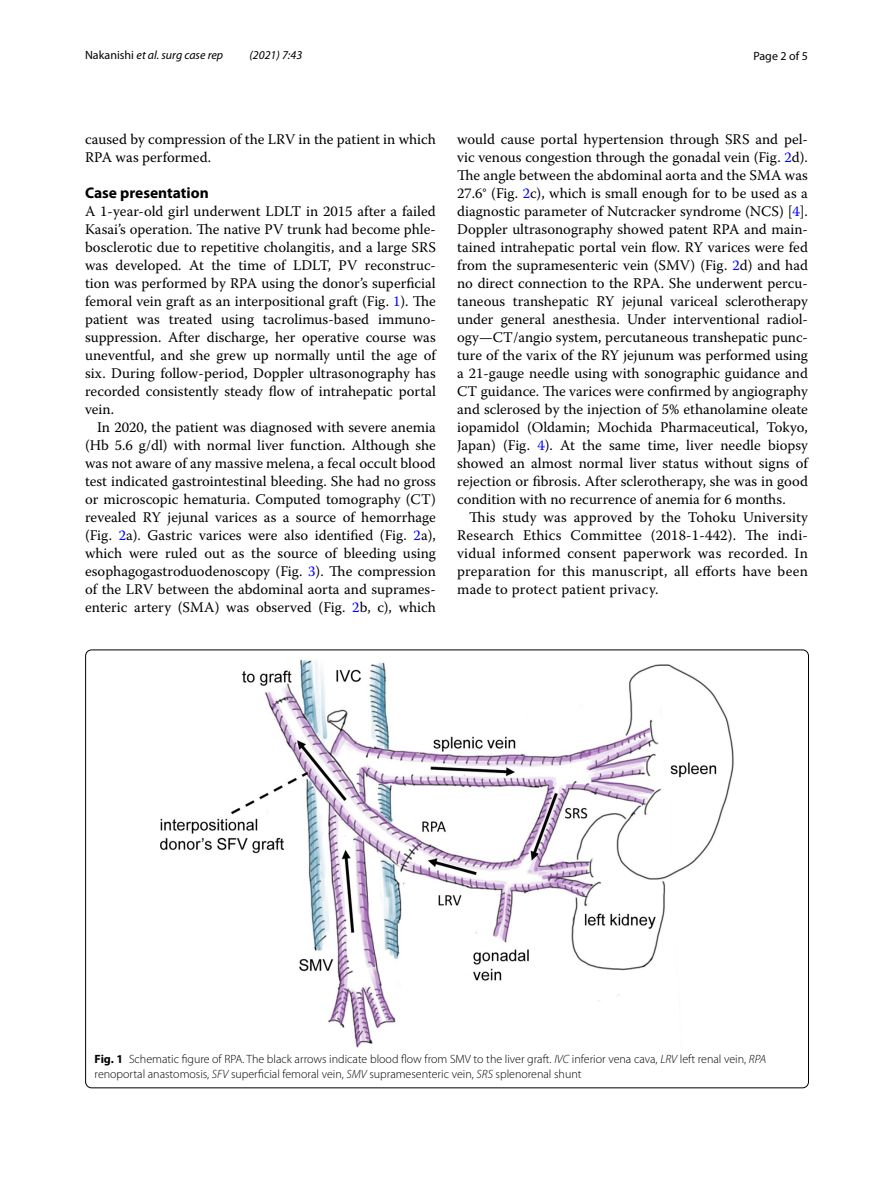
<style>
.page{position:relative;width:893px;height:1187px;background:#fff}
.page>*{position:absolute;margin:0;border:0;box-sizing:border-box;transform-origin:0 0}
.t1{font:700 15.45px "Myriad Pro";color:#000}
.t2{font:14.7px/18px "Warnock Pro";color:#000;text-align:justify}
.t3{font:300 12px/15px "Myriad Pro";color:#000}
.t4{font:italic 12px "Myriad Pro";color:#000}
.t5{font:12px "Myriad Pro";color:#000}
.s1{font-style:normal}
.s2{color:#00f}
.s3{font-weight:700}
.s4{font-style:italic}
</style>
<div class="page">
<img style="left:160px;top:659px;width:574px;height:388px">
<p class="t4" style="left:85px;top:48px;width:140px"><span class="s1">Nakanishi</span> et al. surg case rep</p>
<p class="t4" style="left:249px;top:48px;width:54px">(2021) 7:43</p>
<p class="t5" style="left:753px;top:48px;width:56px">Page 2 of 5</p>
<p class="t2" style="left:85px;top:130px;width:352px">caused by compression of the LRV in the patient in which<br>RPA was performed.</p>
<p class="t1" style="left:85px;top:182px;width:125px">Case presentation</p>
<p class="t2" style="left:85px;top:202px;width:352px">A 1-year-old girl underwent LDLT in 2015 after a failed Kasai’s operation. The native PV trunk had become phle&shy;bosclerotic due to repetitive cholangitis, and a large SRS was developed. At the time of LDLT, PV reconstruc&shy;tion was performed by RPA using the donor’s superficial femoral vein graft as an interpositional graft (Fig. <span class="s2">1</span>). The patient was treated using tacrolimus-based immuno&shy;suppression. After discharge, her operative course was uneventful, and she grew up normally until the age of six. During follow-period, Doppler ultrasonography has recorded consistently steady flow of intrahepatic portal vein.</p>
<p class="t2" style="left:85px;top:418px;width:352px;text-indent:12px">In 2020, the patient was diagnosed with severe anemia (Hb 5.6 g/dl) with normal liver function. Although she was not aware of any massive melena, a fecal occult blood test indicated gastrointestinal bleeding. She had no gross or microscopic hematuria. Computed tomography (CT) revealed RY jejunal varices as a source of hemorrhage (Fig. <span class="s2">2</span>a). Gastric varices were also identified (Fig. <span class="s2">2</span>a), which were ruled out as the source of bleeding using esophagogastroduodenoscopy (Fig. <span class="s2">3</span>). The compression of the LRV between the abdominal aorta and suprames&shy;enteric artery (SMA) was observed (Fig. <span class="s2">2</span>b, c), which</p>
<p class="t2" style="left:457px;top:130px;width:352px">would cause portal hypertension through SRS and pel&shy;vic venous congestion through the gonadal vein (Fig. <span class="s2">2</span>d).<br>The angle between the abdominal aorta and the SMA was 27.6° (Fig. <span class="s2">2</span>c), which is small enough for to be used as a diagnostic parameter of Nutcracker syndrome (NCS) [<span class="s2">4</span>].<br>Doppler ultrasonography showed patent RPA and main&shy;tained intrahepatic portal vein flow. RY varices were fed from the supramesenteric vein (SMV) (Fig. <span class="s2">2</span>d) and had no direct connection to the RPA. She underwent percu&shy;taneous transhepatic RY jejunal variceal sclerotherapy under general anesthesia. Under interventional radiol&shy;ogy—CT/angio system, percutaneous transhepatic punc&shy;ture of the varix of the RY jejunum was performed using a 21-gauge needle using with sonographic guidance and CT guidance. The varices were confirmed by angiography and sclerosed by the injection of 5% ethanolamine oleate iopamidol (Oldamin; Mochida Pharmaceutical, Tokyo, Japan) (Fig. <span class="s2">4</span>). At the same time, liver needle biopsy showed an almost normal liver status without signs of rejection or fibrosis. After sclerotherapy, she was in good condition with no recurrence of anemia for 6 months.</p>
<p class="t2" style="left:457px;top:508px;width:352px;text-indent:12px">This study was approved by the Tohoku University Research Ethics Committee (2018-1-442). The indi&shy;vidual informed consent paperwork was recorded. In preparation for this manuscript, all efforts have been made to protect patient privacy.</p>
<p class="t3" style="left:95px;top:1051px;width:673px"><span class="s3">Fig. 1</span> Schematic figure of RPA. The black arrows indicate blood flow from SMV to the liver graft. <span class="s4">IVC</span> inferior vena cava, <span class="s4">LRV</span> left renal vein, <span class="s4">RPA </span>renoportal anastomosis, <span class="s4">SFV</span> superficial femoral vein, <span class="s4">SMV</span> supramesenteric vein, <span class="s4">SRS</span> splenorenal shunt</p>
</div>
